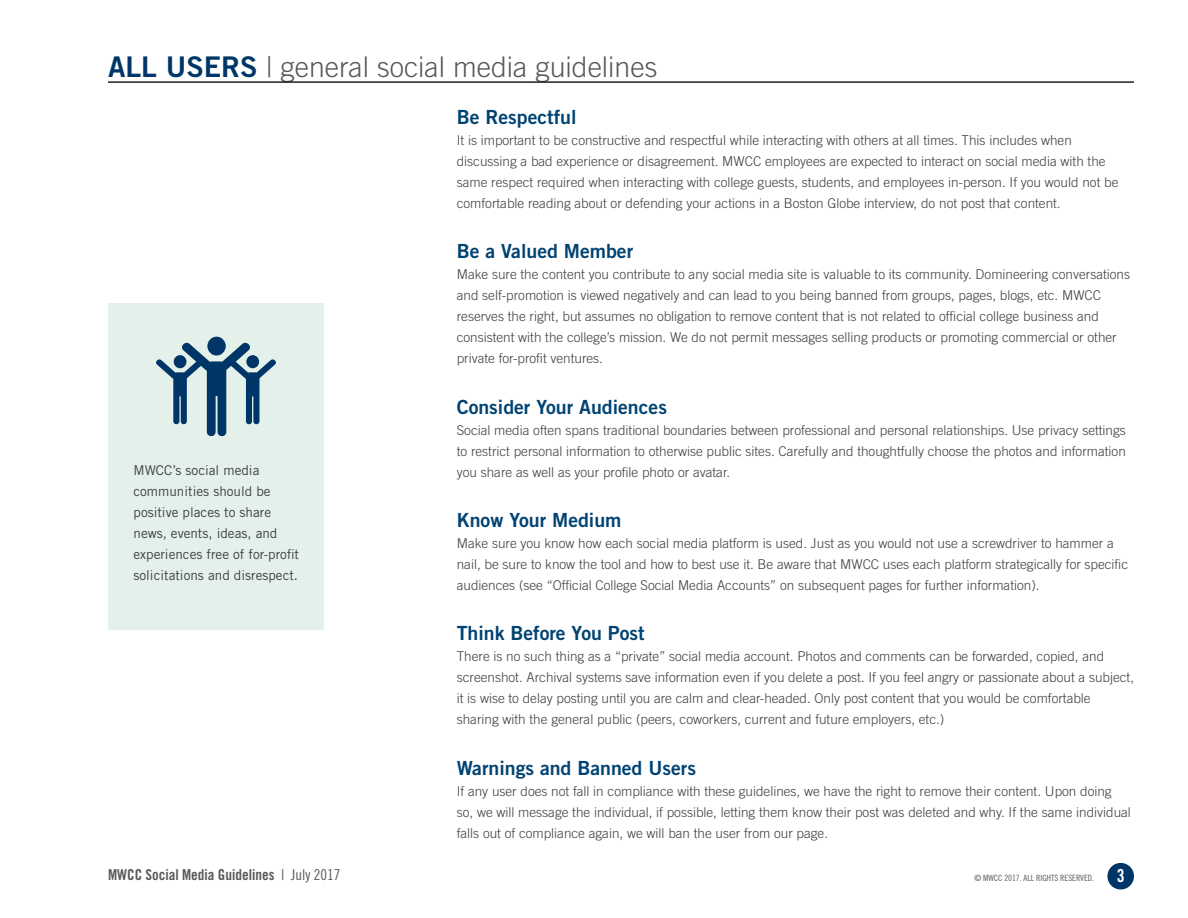
<style>
.page{position:relative;width:1188px;height:918px;background:#fff}
.page>*{position:absolute;margin:0;border:0;box-sizing:border-box;transform-origin:0 0}
.t1{font:300 28.5px "Trade Gothic";color:#57585a}
.t2{font:19.5px "Trade Gothic Bold Two";color:#004372}
.t3{font:15px "Trade Gothic Bold Cond Twenty";color:#57585a}
.t4{font:300 13.5px/21px "Trade Gothic";color:#3e3e3f}
.Side_Text{font:13.5px/21px "Trade Gothic";color:#3e3e3f}
.t5{font:8.7px "Trade Gothic Cond Eighteen";color:#57585a}
.s1{font-family:"Trade Gothic Bold Two";font-weight:400;color:#003667}
.s2{font-family:"Trade Gothic Cond Eighteen"}
.s3{font-family:"Trade Gothic Bold Cond Twenty";font-size:18px;color:#fff}
</style>
<div class="page">
<div style="left:1107px;top:863px;width:27px;height:27px;background:#003667;border-radius:50%"></div>
<hr style="left:108px;top:81px;width:1026px;height:2px;background:#231f20">
<div style="left:108px;top:303px;width:216px;height:327px;background:#e4f1eb"></div>
<svg style="left:207px;top:337px;width:19px;height:19px"></svg>
<svg style="left:156px;top:340px;width:120px;height:97px"></svg>
<p class="t1" style="left:108px;top:50px;width:551px"><span class="s1">ALL USERS</span> | general social media guidelines</p>
<p class="Side_Text" style="left:133px;top:460px;width:167px">MWCC’s social media communities should be positive places to share news, events, ideas, and experiences free of for-profit solicitations and disrespect.</p>
<p class="t2" style="left:457px;top:105px;width:121px">Be Respectful</p>
<p class="t4" style="left:457px;top:129px;width:663px">It is important to be constructive and respectful while interacting with others at all times. This includes when discussing a bad experience or disagreement. MWCC employees are expected to interact on social media with the same respect required when interacting with college guests, students, and employees in-person. If you would not be comfortable reading about or defending your actions in a Boston Globe interview, do not post that content.</p>
<p class="t2" style="left:457px;top:239px;width:178px">Be a Valued Member</p>
<p class="t4" style="left:457px;top:264px;width:675px">Make sure the content you contribute to any social media site is valuable to its community. Domineering conversations and self-promotion is viewed negatively and can lead to you being banned from groups, pages, blogs, etc. MWCC reserves the right, but assumes no obligation to remove content that is not related to official college business and consistent with the college’s mission. We do not permit messages selling products or promoting commercial or other private for-profit ventures.</p>
<p class="t2" style="left:457px;top:395px;width:212px">Consider Your Audiences</p>
<p class="t4" style="left:457px;top:419px;width:671px;text-align:justify">Social media often spans traditional boundaries between professional and personal relationships. Use privacy settings to restrict personal information to otherwise public sites. Carefully and thoughtfully choose the photos and information you share as well as your profile photo or avatar.</p>
<p class="t2" style="left:457px;top:508px;width:166px">Know Your Medium</p>
<p class="t4" style="left:457px;top:532px;width:673px">Make sure you know how each social media platform is used. Just as you would not use a screwdriver to hammer a nail, be sure to know the tool and how to best use it. Be aware that MWCC uses each platform strategically for specific audiences (see “Official College Social Media Accounts” on subsequent pages for further information).</p>
<p class="t2" style="left:457px;top:621px;width:189px">Think Before You Post</p>
<p class="t4" style="left:457px;top:646px;width:679px">There is no such thing as a “private” social media account. Photos and comments can be forwarded, copied, and screenshot. Archival systems save information even if you delete a post. If you feel angry or passionate about a subject, it is wise to delay posting until you are calm and clear-headed. Only post content that you would be comfortable sharing with the general public (peers, coworkers, current and future employers, etc.)</p>
<p class="t2" style="left:457px;top:756px;width:241px">Warnings and Banned Users</p>
<p class="t4" style="left:457px;top:780px;width:676px">If any user does not fall in compliance with these guidelines, we have the right to remove their content. Upon doing so, we will message the individual, if possible, letting them know their post was deleted and why. If the same individual falls out of compliance again, we will ban the user from our page.</p>
<p class="t3" style="left:108px;top:866px;width:234px">MWCC Social Media Guidelines <span class="s2">| July 2017</span></p>
<p class="t5" style="left:974px;top:873px;width:152px">© MWCC 2017. ALL RIGHTS RESERVED. <span class="s3">3</span></p>
</div>
